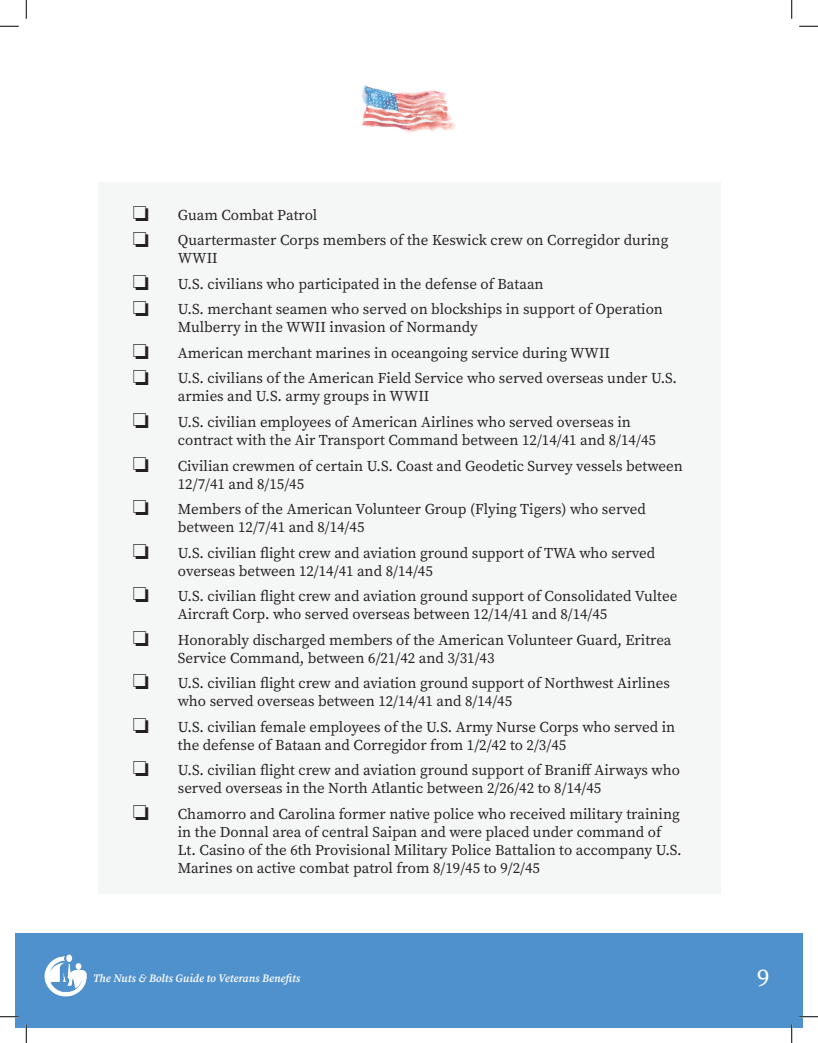
<style>
.page{position:relative;width:818px;height:1043px;background:#fff}
.page>*{position:absolute;margin:0;border:0;box-sizing:border-box;transform-origin:0 0}
.t1{font:25px "Source Serif Pro";color:#fff}
.t2{font:15px/18px "Source Serif Variable";color:#231f20}
.t3{font:italic 11.25px "Source Serif Variable";letter-spacing:-.005em;color:#fff}
</style>
<div class="page">
<div style="left:15px;top:933px;width:787px;height:95px;background:#4f91cd"></div>
<img style="left:45px;top:954px;width:42px;height:43px">
<img style="left:362px;top:85px;width:94px;height:47px">
<div style="left:99px;top:182px;width:621px;height:711px;background:#f5f6f6"></div>
<svg style="left:0;top:25px;width:19px;height:2px"></svg>
<svg style="left:799px;top:25px;width:19px;height:2px"></svg>
<svg style="left:0;top:1016px;width:19px;height:1px"></svg>
<svg style="left:799px;top:1015px;width:19px;height:2px"></svg>
<svg style="left:25px;top:0;width:2px;height:19px"></svg>
<svg style="left:25px;top:1024px;width:2px;height:18px"></svg>
<svg style="left:791px;top:0;width:1px;height:19px"></svg>
<svg style="left:791px;top:1024px;width:1px;height:18px"></svg>
<p class="t2" style="left:178px;top:206px;width:141px">Guam Combat Patrol</p>
<p class="t2" style="left:178px;top:231px;width:492px">Quartermaster Corps members of the Keswick crew on Corregidor during<br>WWII</p>
<p class="t2" style="left:178px;top:275px;width:367px">U.S. civilians who participated in the defense of Bataan</p>
<p class="t2" style="left:178px;top:300px;width:486px">U.S. merchant seamen who served on blockships in support of Operation<br>Mulberry in the WWII invasion of Normandy</p>
<p class="t2" style="left:178px;top:344px;width:434px">American merchant marines in oceangoing service during WWII</p>
<p class="t2" style="left:178px;top:369px;width:500px">U.S. civilians of the American Field Service who served overseas under U.S. armies and U.S. army groups in WWII</p>
<p class="t2" style="left:178px;top:413px;width:479px">U.S. civilian employees of American Airlines who served overseas in contract with the Air Transport Command between 12/14/41 and 8/14/45</p>
<p class="t2" style="left:178px;top:456px;width:506px">Civilian crewmen of certain U.S. Coast and Geodetic Survey vessels between<br>12/7/41 and 8/15/45</p>
<p class="t2" style="left:178px;top:500px;width:469px">Members of the American Volunteer Group (Flying Tigers) who served between 12/7/41 and 8/14/45</p>
<p class="t2" style="left:178px;top:543px;width:479px">U.S. civilian flight crew and aviation ground support of TWA who served overseas between 12/14/41 and 8/14/45</p>
<p class="t2" style="left:178px;top:587px;width:501px">U.S. civilian flight crew and aviation ground support of Consolidated Vultee<br>Aircraft Corp. who served overseas between 12/14/41 and 8/14/45</p>
<p class="t2" style="left:178px;top:630px;width:495px">Honorably discharged members of the American Volunteer Guard, Eritrea<br>Service Command, between 6/21/42 and 3/31/43</p>
<p class="t2" style="left:178px;top:674px;width:493px">U.S. civilian flight crew and aviation ground support of Northwest Airlines who served overseas between 12/14/41 and 8/14/45</p>
<p class="t2" style="left:178px;top:717px;width:499px">U.S. civilian female employees of the U.S. Army Nurse Corps who served in the defense of Bataan and Corregidor from 1/2/42 to 2/3/45</p>
<p class="t2" style="left:178px;top:761px;width:503px">U.S. civilian flight crew and aviation ground support of Braniff Airways who served overseas in the North Atlantic between 2/26/42 to 8/14/45</p>
<p class="t2" style="left:178px;top:804px;width:505px">Chamorro and Carolina former native police who received military training in the Donnal area of central Saipan and were placed under command of Lt. Casino of the 6th Provisional Military Police Battalion to accompany U.S.<br>Marines on active combat patrol from 8/19/45 to 9/2/45</p>
<p class="t3" style="left:93px;top:970px;width:209px">The Nuts &amp; Bolts Guide to Veterans Benefits</p>
<h1 class="t1" style="left:757px;top:961px;width:14px">9</h1>
</div>
